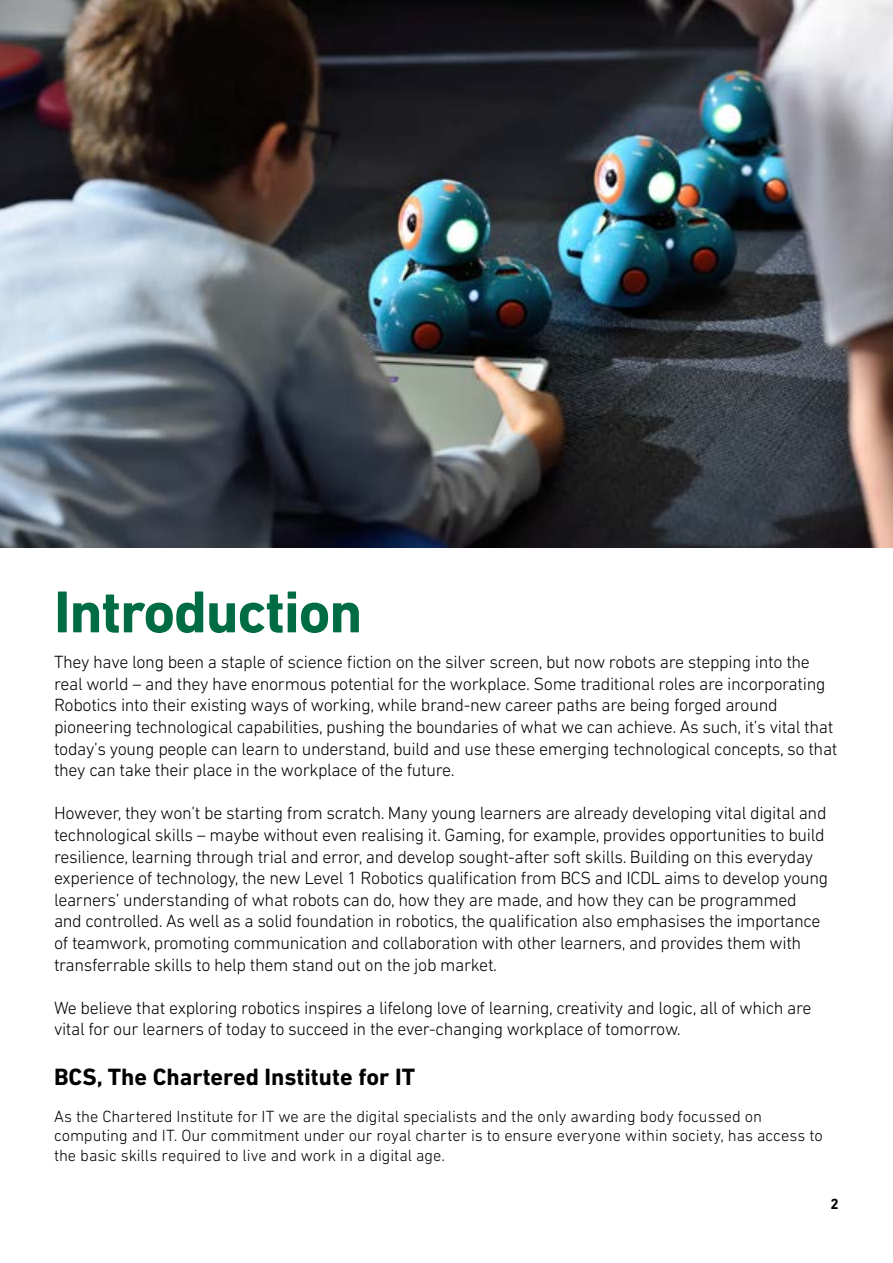
<style>
.page{position:relative;width:893px;height:1263px;background:#fff}
.page>*{position:absolute;margin:0;border:0;box-sizing:border-box;transform-origin:0 0}
.t1{font:700 60px "DIN Next LT Pro";letter-spacing:-.02em;color:#006c43}
.t2{font:700 24px "DIN Next LT Pro";color:#000}
.t3{font:300 18px/21.6px "DIN Next LT Pro";letter-spacing:-.02em;color:#000}
.t4{font:300 16.5px/19.8px "DIN Next LT Pro";letter-spacing:-.005em;color:#000}
.t5{font:700 15px "DIN Next LT Pro";color:#000}
</style>
<div class="page">
<img style="left:0;top:0;width:893px;height:547px">
<h1 class="t1" style="left:54px;top:577px;width:310px">Introduction</h1>
<p class="t3" style="left:54px;top:651px;width:785px">They have long been a staple of science fiction on the silver screen, but now robots are stepping into the real world – and they have enormous potential for the workplace. Some traditional roles are incorporating Robotics into their existing ways of working, while brand-new career paths are being forged around pioneering technological capabilities, pushing the boundaries of what we can achieve. As such, it’s vital that today’s young people can learn to understand, build and use these emerging technological concepts, so that they can take their place in the workplace of the future.</p>
<p class="t3" style="left:54px;top:802px;width:776px">However, they won’t be starting from scratch. Many young learners are already developing vital digital and technological skills – maybe without even realising it. Gaming, for example, provides opportunities to build resilience, learning through trial and error, and develop sought-after soft skills. Building on this everyday experience of technology, the new Level 1 Robotics qualification from BCS and ICDL aims to develop young learners’ understanding of what robots can do, how they are made, and how they can be programmed and controlled. As well as a solid foundation in robotics, the qualification also emphasises the importance of teamwork, promoting communication and collaboration with other learners, and provides them with transferrable skills to help them stand out on the job market.</p>
<p class="t3" style="left:54px;top:997px;width:759px">We believe that exploring robotics inspires a lifelong love of learning, creativity and logic, all of which are vital for our learners of today to succeed in the ever-changing workplace of tomorrow.</p>
<h2 class="t2" style="left:54px;top:1062px;width:363px">BCS, The Chartered Institute for IT</h2>
<p class="t4" style="left:54px;top:1106px;width:770px">As the Chartered Institute for IT we are the digital specialists and the only awarding body focussed on computing and IT. Our commitment under our royal charter is to ensure everyone within society, has access to the basic skills required to live and work in a digital age.</p>
<p class="t5" style="left:831px;top:1195px;width:10px">2</p>
</div>
